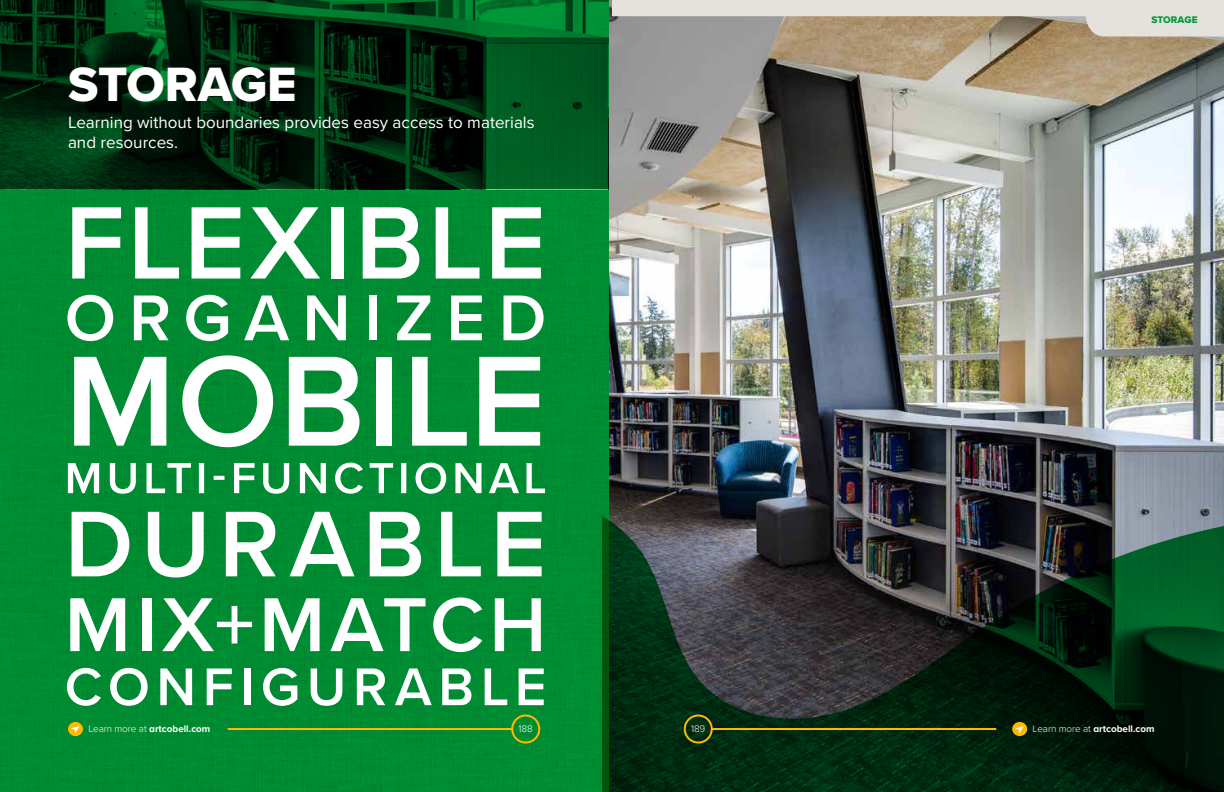
<style>
.page{position:relative;width:1224px;height:792px;background:#fff}
.page>*{position:absolute;margin:0;border:0;box-sizing:border-box;transform-origin:0 0}
.t1{font:600 133.1px "Proxima Nova";letter-spacing:.01em;color:#fff}
.t2{font:600 106.7px "Proxima Nova";letter-spacing:.03em;color:#fff}
.t3{font:600 96.8px "Proxima Nova";letter-spacing:.085em;color:#fff}
.t4{font:600 79.2px "Proxima Nova";letter-spacing:.065em;color:#fff}
.t5{font:600 67.1px "Proxima Nova";letter-spacing:.19em;color:#fff}
.t6{font:600 55px "Proxima Nova";letter-spacing:.12em;color:#fff}
.t7{font:50px "Proxima Nova Extrabld";color:#fff}
.t8{font:17px/20.4px "Proxima Nova";color:#fff}
.t9{font:10px "Proxima Nova Extrabld";color:#009b3a}
.t10{font:700 9.9px "Proxima Nova";color:#fff}
.t11{font:300 9.9px "Proxima Nova";letter-spacing:-.01em;color:#fff}
.s1{font-weight:300}
</style>
<div class="page">
<div style="left:0;top:189px;width:610px;height:603px;background:#008b32"></div>
<div style="left:68px;top:722px;width:15px;height:14px;background:#ffb900;border-radius:50%"></div>
<svg style="left:71px;top:726px;width:8px;height:8px"></svg>
<div style="left:511px;top:715px;width:29px;height:29px;border:2px solid #ffb900;border-radius:50%"></div>
<hr style="left:228px;top:728px;width:284px;height:2px;background:#ffb900">
<svg style="left:0;top:36px;width:610px;height:153px;background:#002c10"></svg>
<svg style="left:68px;top:463px;width:477px;height:31px"></svg>
<img style="left:610px;top:36px;width:614px;height:480px">
<svg style="left:602px;top:516px;width:622px;height:276px;background:#183023"></svg>
<div style="left:1012px;top:722px;width:15px;height:14px;background:#ffb900;border-radius:50%"></div>
<svg style="left:1015px;top:726px;width:9px;height:8px"></svg>
<div style="left:684px;top:715px;width:29px;height:29px;border:2px solid #ffb900;border-radius:50%"></div>
<hr style="left:712px;top:728px;width:284px;height:2px;background:#ffb900">
<svg style="left:0;top:0;width:1224px;height:36px;background:#638467"></svg>
<h3 class="t7" style="left:68px;top:47px;width:230px">STORAGE</h3>
<p class="t8" style="left:68px;top:111px;width:468px">Learning without boundaries provides easy access to materials and resources.</p>
<h2 class="t2" style="left:65px;top:163px;width:483px">FLEXIBLE</h2>
<h3 class="t5" style="left:65px;top:268px;width:483px">ORGANIZED</h3>
<h1 class="t1" style="left:65px;top:302px;width:483px">MOBILE</h1>
<h3 class="t3" style="left:65px;top:472px;width:483px">DURABLE</h3>
<h3 class="t4" style="left:65px;top:566px;width:483px">MIX+MATCH</h3>
<h3 class="t6" style="left:65px;top:646px;width:483px">CONFIGURABLE</h3>
<p class="t10" style="left:88px;top:721px;width:124px"><span class="s1">Learn more at</span> artcobell.com</p>
<p class="t11" style="left:519px;top:722px;width:16px">188</p>
<p class="t9" style="left:1151px;top:12px;width:48px">STORAGE</p>
<p class="t11" style="left:691px;top:722px;width:16px">189</p>
<p class="t10" style="left:1033px;top:721px;width:124px"><span class="s1">Learn more at</span> artcobell.com</p>
</div>
